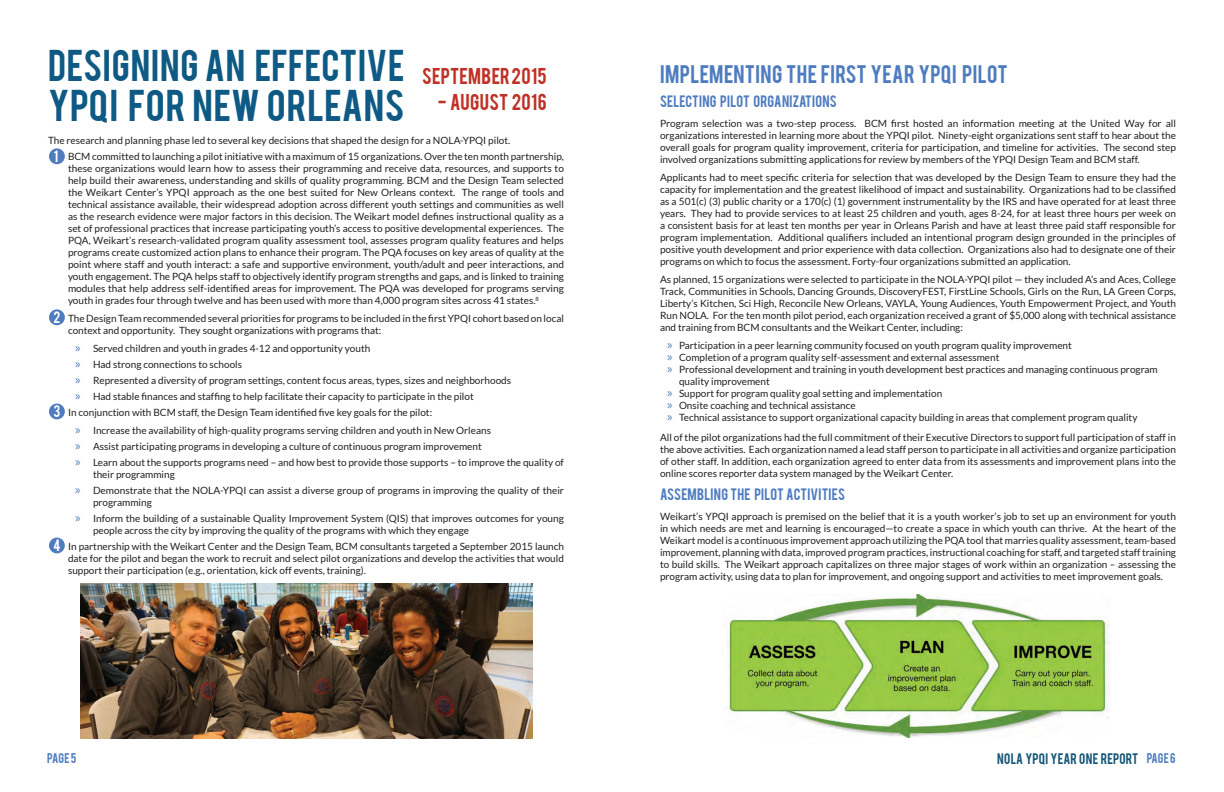
<style>
.page{position:relative;width:1224px;height:792px;background:#fff}
.page>*{position:absolute;margin:0;border:0;box-sizing:border-box;transform-origin:0 0}
.Subheader{font:35px "Bebas";letter-spacing:.02em;color:#0f5a84}
.Paragraph_Style_4{font:35px "Bebas";letter-spacing:.02em;color:#0f5a84;scale:1.05 1}
.t1{font:20px "Bebas";letter-spacing:.015em;color:#4e7cbf}
.Subheader-2{font:18px "Bebas";letter-spacing:.02em;color:#bf3126}
.t2{font:13px "Bebas";letter-spacing:.015em;color:#4e7cbf}
.t3{font:13px "Bebas";color:#fff}
.t4{font:12px "Bebas";letter-spacing:.02em;color:#175778}
.t5{font:11px "Bebas";color:#4e7cbf}
.General{font:10px/12px "Lato";color:#231f20;text-align:justify}
.s1{font-family:"Myriad Pro";font-size:13px;color:#4e7cbf}
.s2{font-size:11px;color:#4e7cbf}
</style>
<div class="page">
<div style="left:49px;top:148px;width:16px;height:16px;background:#4e7cbf;border-radius:50%"></div>
<div style="left:49px;top:309px;width:16px;height:16px;background:#4e7cbf;border-radius:50%"></div>
<div style="left:49px;top:404px;width:16px;height:15px;background:#4e7cbf;border-radius:50%"></div>
<div style="left:49px;top:538px;width:16px;height:15px;background:#4e7cbf;border-radius:50%"></div>
<img style="left:726px;top:595px;width:383px;height:143px">
<img style="left:80px;top:584px;width:453px;height:155px">
<p class="Subheader" style="left:48px;top:40px;width:358px">DESIGNING AN EFFECTIVE</p>
<p class="Paragraph_Style_4" style="left:48px;top:80px;width:341px">YPQI FOR NEW ORLEANS</p>
<p class="Subheader-2" style="left:422px;top:63px;width:126px">SEPTEMBER 2015</p>
<p class="Subheader-2" style="left:438px;top:89px;width:110px">- AUGUST 2016</p>
<p class="General" style="left:48px;top:134px;width:464px">The research and planning phase led to several key decisions that shaped the design for a NOLA-YPQI pilot.</p>
<p class="General" style="left:68px;top:150px;width:498px">BCM committed to launching a pilot initiative with a maximum of 15 organizations. Over the ten month partnership, these organizations would learn how to assess their programming and receive data, resources, and supports to help build their awareness, understanding and skills of quality programming. BCM and the Design Team selected the Weikart Center’s YPQI approach as the one best suited for New Orleans context. The range of tools and technical assistance available, their widespread adoption across different youth settings and communities as well as the research evidence were major factors in this decision. The Weikart model defines instructional quality as a set of professional practices that increase participating youth’s access to positive developmental experiences. The PQA, Weikart’s research-validated program quality assessment tool, assesses program quality features and helps programs create customized action plans to enhance their program. The PQA focuses on key areas of quality at the point where staff and youth interact: a safe and supportive environment, youth/adult and peer interactions, and youth engagement. The PQA helps staff to objectively identify program strengths and gaps, and is linked to training modules that help address self-identified areas for improvement. The PQA was developed for programs serving youth in grades four through twelve and has been used with more than 4,000 program sites across 41 states.<sup>8</sup></p>
<p class="General" style="left:68px;top:312px;width:498px">The Design Team recommended several priorities for programs to be included in the first YPQI cohort based on local context and opportunity. They sought organizations with programs that:</p>
<p class="General" style="left:75px;top:342px;width:297px"><span class="s1">»</span> Served children and youth in grades 4-12 and opportunity youth</p>
<p class="General" style="left:75px;top:358px;width:169px"><span class="s1">»</span> Had strong connections to schools</p>
<p class="General" style="left:75px;top:374px;width:438px"><span class="s1">»</span> Represented a diversity of program settings, content focus areas, types, sizes and neighborhoods</p>
<p class="General" style="left:75px;top:390px;width:400px"><span class="s1">»</span> Had stable finances and staffing to help facilitate their capacity to participate in the pilot</p>
<p class="General" style="left:68px;top:406px;width:366px">In conjunction with BCM staff, the Design Team identified five key goals for the pilot:</p>
<p class="General" style="left:75px;top:424px;width:418px"><span class="s1">»</span> Increase the availability of high-quality programs serving children and youth in New Orleans</p>
<p class="General" style="left:75px;top:440px;width:408px"><span class="s1">»</span> Assist participating programs in developing a culture of continuous program improvement</p>
<p class="General" style="left:93px;top:456px;width:472px;text-indent:-18px"><span class="s1">»</span> Learn about the supports programs need – and how best to provide those supports – to improve the quality of their programming</p>
<p class="General" style="left:93px;top:484px;width:473px;text-indent:-18px"><span class="s1">»</span> Demonstrate that the NOLA-YPQI can assist a diverse group of programs in improving the quality of their programming</p>
<p class="General" style="left:93px;top:512px;width:473px;text-indent:-18px"><span class="s1">»</span> Inform the building of a sustainable Quality Improvement System (QIS) that improves outcomes for young people across the city by improving the quality of the programs with which they engage</p>
<p class="General" style="left:68px;top:540px;width:498px">In partnership with the Weikart Center and the Design Team, BCM consultants targeted a September 2015 launch date for the pilot and began the work to recruit and select pilot organizations and develop the activities that would support their participation (e.g., orientation, kick off events, training).</p>
<p class="t3" style="left:54px;top:147px;width:6px">1</p>
<p class="t3" style="left:54px;top:308px;width:8px">2</p>
<p class="t3" style="left:54px;top:402px;width:8px">3</p>
<p class="t3" style="left:54px;top:536px;width:9px">4</p>
<p class="t1" style="left:660px;top:59px;width:349px">IMPLEMENTING THE FIRST YEAR YPQI PILOT</p>
<p class="t2" style="left:660px;top:91px;width:178px">SELECTING PILOT ORGANIZATIONS</p>
<p class="General" style="left:660px;top:117px;width:518px">Program selection was a two-step process. BCM first hosted an information meeting at the United Way for all organizations interested in learning more about the YPQI pilot. Ninety-eight organizations sent staff to hear about the overall goals for program quality improvement, criteria for participation, and timeline for activities. The second step involved organizations submitting applications for review by members of the YPQI Design Team and BCM staff.</p>
<p class="General" style="left:660px;top:171px;width:518px">Applicants had to meet specific criteria for selection that was developed by the Design Team to ensure they had the capacity for implementation and the greatest likelihood of impact and sustainability. Organizations had to be classified as a 501(c) (3) public charity or a 170(c) (1) government instrumentality by the IRS and have operated for at least three years. They had to provide services to at least 25 children and youth, ages 8-24, for at least three hours per week on a consistent basis for at least ten months per year in Orleans Parish and have at least three paid staff responsible for program implementation. Additional qualifiers included an intentional program design grounded in the principles of positive youth development and prior experience with data collection. Organizations also had to designate one of their programs on which to focus the assessment. Forty-four organizations submitted an application.</p>
<p class="General" style="left:660px;top:273px;width:518px">As planned, 15 organizations were selected to participate in the NOLA-YPQI pilot — they included A’s and Aces, College Track, Communities in Schools, Dancing Grounds, DiscoveryFEST, FirstLine Schools, Girls on the Run, LA Green Corps, Liberty’s Kitchen, Sci High, Reconcile New Orleans, VAYLA, Young Audiences, Youth Empowerment Project, and Youth Run NOLA. For the ten month pilot period, each organization received a grant of $5,000 along with technical assistance and training from BCM consultants and the Weikart Center, including:</p>
<p class="General" style="left:667px;top:339px;width:406px"><span class="s1">»</span> Participation in a peer learning community focused on youth program quality improvement</p>
<p class="General" style="left:667px;top:351px;width:334px"><span class="s1">»</span> Completion of a program quality self-assessment and external assessment</p>
<p class="General" style="left:679px;top:363px;width:480px;text-indent:-12px"><span class="s1">»</span> Professional development and training in youth development best practices and managing continuous program quality improvement</p>
<p class="General" style="left:667px;top:387px;width:277px"><span class="s1">»</span> Support for program quality goal setting and implementation</p>
<p class="General" style="left:667px;top:399px;width:190px"><span class="s1">»</span> Onsite coaching and technical assistance</p>
<p class="General" style="left:667px;top:411px;width:472px"><span class="s1">»</span> Technical assistance to support organizational capacity building in areas that complement program quality</p>
<p class="General" style="left:660px;top:431px;width:517px">All of the pilot organizations had the full commitment of their Executive Directors to support full participation of staff in the above activities. Each organization named a lead staff person to participate in all activities and organize participation of other staff. In addition, each organization agreed to enter data from its assessments and improvement plans into the online scores reporter data system managed by the Weikart Center.</p>
<p class="t2" style="left:660px;top:485px;width:187px">ASSEMBLING THE PILOT ACTIVITIES</p>
<p class="General" style="left:660px;top:510px;width:518px">Weikart’s YPQI approach is premised on the belief that it is a youth worker’s job to set up an environment for youth in which needs are met and learning is encouraged—to create a space in which youth can thrive. At the heart of the Weikart model is a continuous improvement approach utilizing the PQA tool that marries quality assessment, team-based improvement, planning with data, improved program practices, instructional coaching for staff, and targeted staff training to build skills. The Weikart approach capitalizes on three major stages of work within an organization – assessing the program activity, using data to plan for improvement, and ongoing support and activities to meet improvement goals.</p>
<p class="t5" style="left:47px;top:750px;width:31px">PAGE 5</p>
<p class="t4" style="left:997px;top:749px;width:180px">NOLA YPQI YEAR ONE REPORT <span class="s2">PAGE 6</span></p>
</div>
